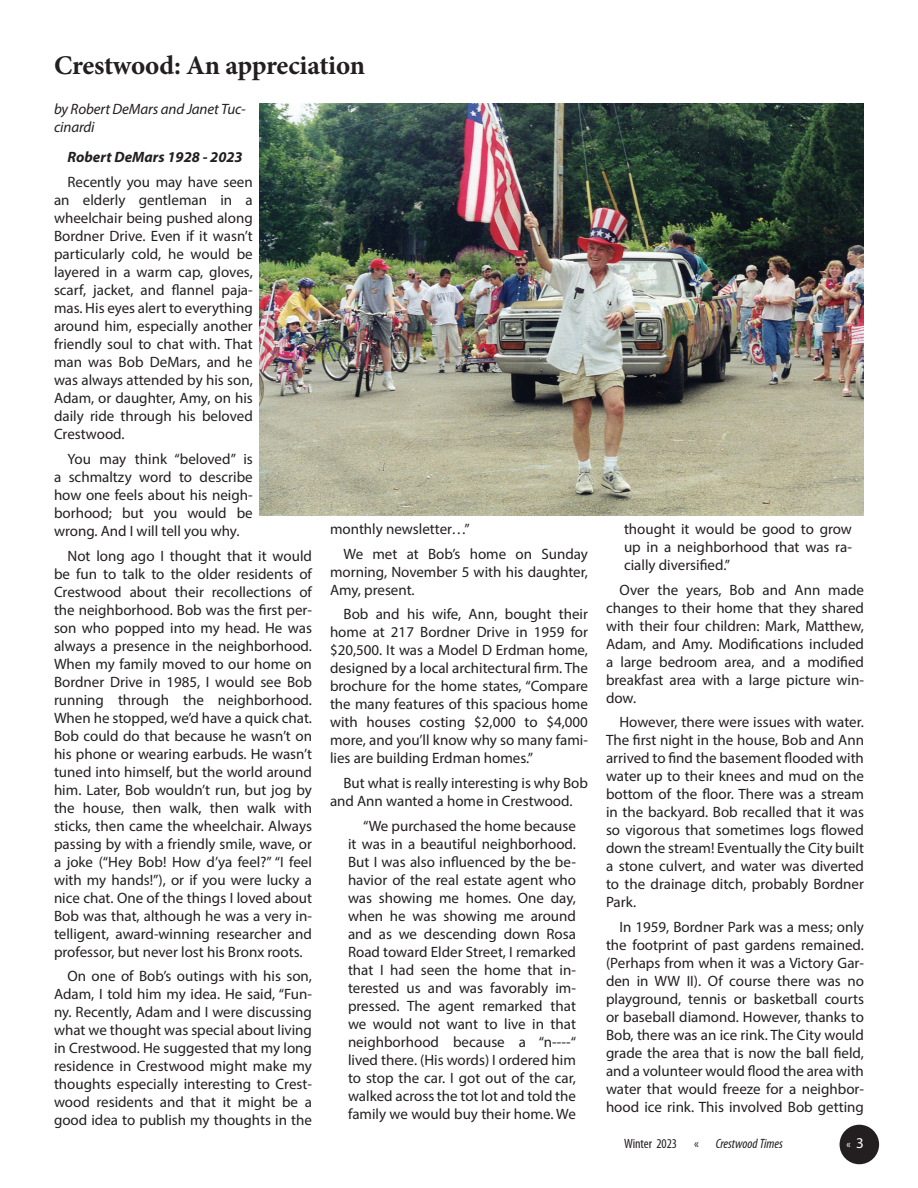
<style>
.page{position:relative;width:918px;height:1188px;background:#fff}
.page>*{position:absolute;margin:0;border:0;box-sizing:border-box;transform-origin:0 0}
.t1{font:700 27px "Minion Pro";letter-spacing:-.015em;color:#231f20}
.t2{font:15px/18px "Myriad Pro";color:#231f20;text-align:justify}
.t3{font:italic 15px/18px "Myriad Pro";letter-spacing:-.01em;color:#231f20}
.t4{font:italic 700 15px "Myriad Pro";color:#231f20}
.t5{font:italic condensed 13.5px "Myriad Pro";color:#231f20}
.t6{font:condensed 13.5px "Myriad Pro";color:#231f20}
.t7{font:condensed 12px "Myriad Pro";color:#fff}
.s1{font-style:normal}
.s2{font-stretch:normal;font-size:15px}
</style>
<div class="page">
<div style="left:840px;top:1125px;width:39px;height:39px;background:#231f20;border-radius:50%"></div>
<img style="left:260px;top:104px;width:604px;height:412px">
<h1 class="t1" style="left:54px;top:46px;width:312px">Crestwood: An appreciation</h1>
<p class="t3" style="left:54px;top:100px;width:193px">by Robert DeMars and Janet Tuc&shy;cinardi</p>
<p class="t4" style="left:68px;top:147px;width:177px">Robert DeMars 1928 - 2023</p>
<p class="t2" style="left:54px;top:173px;width:200px;text-indent:14px">Recently you may have seen an elderly gentleman in a wheelchair being pushed along Bordner Drive. Even if it wasn’t particularly cold, he would be layered in a warm cap, gloves, scarf, jacket, and flannel paja&shy;mas. His eyes alert to everything around him, especially another friendly soul to chat with. That man was Bob DeMars, and he was always attended by his son, Adam, or daughter, Amy, on his daily ride through his beloved Crestwood.</p>
<p class="t2" style="left:54px;top:450px;width:200px;text-indent:14px">You may think “beloved” is a schmaltzy word to describe how one feels about his neigh&shy;borhood; but you would be wrong. And I will tell you why.</p>
<p class="t2" style="left:54px;top:546px;width:260px;text-indent:14px">Not long ago I thought that it would be fun to talk to the older residents of Crestwood about their recollections of the neighborhood. Bob was the first per&shy;son who popped into my head. He was always a presence in the neighborhood.<br>When my family moved to our home on Bordner Drive in 1985, I would see Bob running through the neighborhood.<br>When he stopped, we’d have a quick chat.<br>Bob could do that because he wasn’t on his phone or wearing earbuds. He wasn’t tuned into himself, but the world around him. Later, Bob wouldn’t run, but jog by the house, then walk, then walk with sticks, then came the wheelchair. Always passing by with a friendly smile, wave, or a joke (“Hey Bob! How d’ya feel?” “I feel with my hands!”), or if you were lucky a nice chat. One of the things I loved about Bob was that, although he was a very in&shy;telligent, award-winning researcher and professor, but never lost his Bronx roots.</p>
<p class="t2" style="left:54px;top:967px;width:260px;text-indent:14px">On one of Bob’s outings with his son, Adam, I told him my idea. He said, “Fun&shy;ny. Recently, Adam and I were discussing what we thought was special about living in Crestwood. He suggested that my long residence in Crestwood might make my thoughts especially interesting to Crest&shy;wood residents and that it might be a good idea to publish my thoughts in the</p>
<p class="t2" style="left:344px;top:516px;width:246px;line-height:24.8px;text-indent:-14px">monthly newsletter…”<br>We met at Bob’s home on Sunday</p>
<p class="t2" style="left:330px;top:562px;width:259px">morning, November 5 with his daughter,<br>Amy, present.</p>
<p class="t2" style="left:330px;top:605px;width:260px;text-indent:14px">Bob and his wife, Ann, bought their home at 217 Bordner Drive in 1959 for $20,500. It was a Model D Erdman home, designed by a local architectural firm. The brochure for the home states, “Compare the many features of this spacious home with houses costing $2,000 to $4,000 more, and you’ll know why so many fami&shy;lies are building Erdman homes.”</p>
<p class="t2" style="left:330px;top:774px;width:260px;text-indent:14px">But what is really interesting is why Bob and Ann wanted a home in Crestwood.</p>
<p class="t2" style="left:348px;top:817px;width:230px;text-indent:15px">“We purchased the home because it was in a beautiful neighborhood.<br>But I was also influenced by the be&shy;havior of the real estate agent who was showing me homes. One day, when he was showing me around and as we descending down Rosa Road toward Elder Street, I remarked that I had seen the home that in&shy;terested us and was favorably im&shy;pressed. The agent remarked that we would not want to live in that neighborhood because a “n----“ lived there. (His words) I ordered him to stop the car. I got out of the car, walked across the tot lot and told the family we would buy their home. We</p>
<p class="t2" style="left:624px;top:520px;width:229px">thought it would be good to grow up in a neighborhood that was ra&shy;cially diversified.”</p>
<p class="t2" style="left:606px;top:580px;width:260px;text-indent:14px">Over the years, Bob and Ann made changes to their home that they shared with their four children: Mark, Matthew, Adam, and Amy. Modifications included a large bedroom area, and a modified breakfast area with a large picture win&shy;dow.</p>
<p class="t2" style="left:606px;top:713px;width:260px;text-indent:14px">However, there were issues with water.<br>The first night in the house, Bob and Ann arrived to find the basement flooded with water up to their knees and mud on the bottom of the floor. There was a stream in the backyard. Bob recalled that it was so vigorous that sometimes logs flowed down the stream! Eventually the City built a stone culvert, and water was diverted to the drainage ditch, probably Bordner Park.</p>
<p class="t2" style="left:606px;top:918px;width:260px;text-indent:14px">In 1959, Bordner Park was a mess; only the footprint of past gardens remained. (Perhaps from when it was a Victory Gar&shy;den in WW II). Of course there was no playground, tennis or basketball courts or baseball diamond. However, thanks to Bob, there was an ice rink. The City would grade the area that is now the ball field, and a volunteer would flood the area with water that would freeze for a neighbor&shy;hood ice rink. This involved Bob getting</p>
<p class="t6" style="left:624px;top:1136px;width:54px">Winter 2023</p>
<p class="t5" style="left:694px;top:1136px;width:90px"><span class="s1">«</span> Crestwood Times</p>
<p class="t7" style="left:846px;top:1137px;width:19px">« <span class="s2">3</span></p>
</div>
